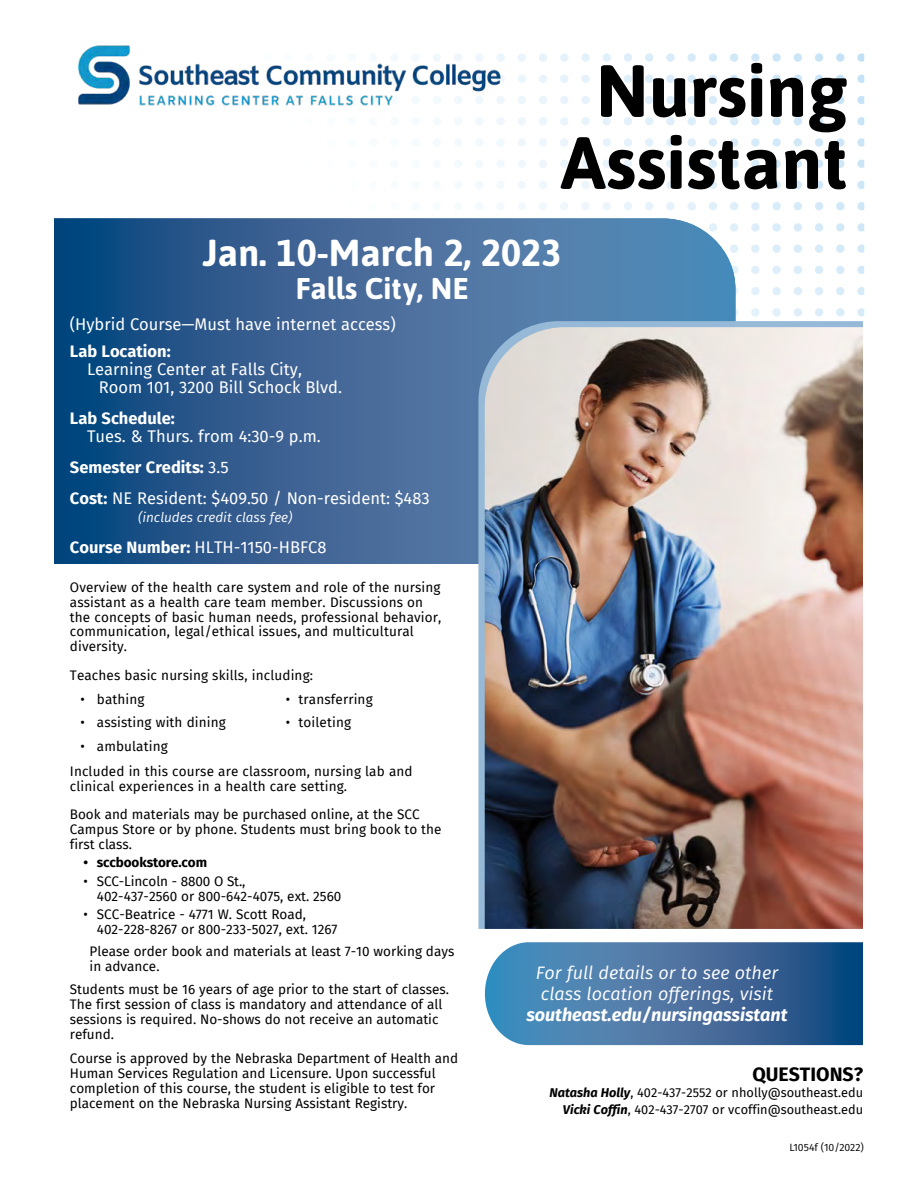
<style>
.page{position:relative;width:918px;height:1188px;background:#fff}
.page>*{position:absolute;margin:0;border:0;box-sizing:border-box;transform-origin:0 0}
.t1{font:700 73.5px "Asap";color:#000}
.t2{font:700 37.5px "Asap";color:#fff}
.t3{font:700 30px "Asap";color:#fff}
.t4{font:700 19.5px "Fira Sans";color:#000}
.t5{font:italic 18px/21px "Fira Sans";color:#fff;text-align:center}
.t6{font:16.5px/18px "Fira Sans";color:#fff}
.t7{font:700 16.5px "Fira Sans";color:#fff}
.t8{font:13.5px/15px "Fira Sans";color:#000}
.t9{font:italic 13.5px "Fira Sans";color:#fff}
.t10{font:700 13.5px "Fira Sans";letter-spacing:-.01em;color:#000}
.t11{font:12.75px/16.5px "Fira Sans";color:#000;text-align:right}
.t12{font:10.5px "Fira Sans";color:#000}
.s1{font-weight:700}
.s2{font-weight:400}
.s3{font-weight:700;font-style:italic}
</style>
<div class="page">
<svg style="left:518px;top:53px;width:346px;height:9px"></svg>
<svg style="left:433px;top:117px;width:199px;height:72px"></svg>
<img style="left:78px;top:45px;width:437px;height:73px">
<svg style="left:485px;top:942px;width:378px;height:103px;background:#4575a3"></svg>
<svg style="left:54px;top:218px;width:681px;height:346px;background:#386495"></svg>
<svg style="left:478px;top:321px;width:385px;height:608px;background:#8eb1cf"></svg>
<img style="left:485px;top:327px;width:378px;height:602px">
<p class="t1" style="left:596px;top:39px;width:253px">Nursing</p>
<p class="t1" style="left:561px;top:111px;width:288px">Assistant</p>
<p class="t2" style="left:203px;top:226px;width:360px">Jan. 10-March 2, 2023</p>
<p class="t3" style="left:295px;top:267px;width:175px">Falls City, NE</p>
<p class="t6" style="left:70px;top:315px;width:327px">(Hybrid Course—Must have internet access)</p>
<p class="t7" style="left:70px;top:337px;width:102px">Lab Location:</p>
<p class="t6" style="left:87px;top:360px;width:216px">Learning Center at Falls City,</p>
<p class="t6" style="left:99px;top:378px;width:245px">Room 101, 3200 Bill Schock Blvd.</p>
<p class="t6" style="left:87px;top:409px;width:235px;text-indent:-17px"><span class="s1">Lab Schedule:<br></span>Tues. &amp; Thurs. from 4:30-9 p.m.</p>
<p class="t7" style="left:70px;top:453px;width:160px">Semester Credits: <span class="s2">3.5</span></p>
<p class="t6" style="left:70px;top:489px;width:361px"><span class="s1">Cost:</span> NE Resident: $409.50 / Non-resident: $483</p>
<p class="t9" style="left:138px;top:507px;width:156px">(includes credit class fee)</p>
<p class="t6" style="left:70px;top:538px;width:258px"><span class="s1">Course Number:</span> HLTH-1150-HBFC8</p>
<p class="t8" style="left:70px;top:579px;width:373px">Overview of the health care system and role of the nursing assistant as a health care team member. Discussions on the concepts of basic human needs, professional behavior, communication, legal/ethical issues, and multicultural diversity.</p>
<p class="t8" style="left:70px;top:667px;width:245px">Teaches basic nursing skills, including:</p>
<p class="t8" style="left:80px;top:691px;width:66px">• bathing</p>
<p class="t8" style="left:286px;top:691px;width:88px">• transferring</p>
<p class="t8" style="left:80px;top:715px;width:147px">• assisting with dining</p>
<p class="t8" style="left:286px;top:715px;width:67px">• toileting</p>
<p class="t8" style="left:80px;top:738px;width:89px">• ambulating</p>
<p class="t8" style="left:70px;top:763px;width:344px">Included in this course are classroom, nursing lab and clinical experiences in a health care setting.</p>
<p class="t8" style="left:70px;top:807px;width:373px">Book and materials may be purchased online, at the SCC<br>Campus Store or by phone. Students must bring book to the first class.</p>
<p class="t10" style="left:83px;top:851px;width:125px">• sccbookstore.com</p>
<p class="t8" style="left:97px;top:873px;width:246px;text-indent:-14px">• SCC-Lincoln - 8800 O St.,<br>402-437-2560 or 800-642-4075, ext. 2560</p>
<p class="t8" style="left:97px;top:906px;width:242px;text-indent:-14px">• SCC-Beatrice - 4771 W. Scott Road,<br>402-228-8267 or 800-233-5027, ext. 1267</p>
<p class="t8" style="left:90px;top:943px;width:366px">Please order book and materials at least 7‑10 working days in advance.</p>
<p class="t8" style="left:70px;top:982px;width:381px">Students must be 16 years of age prior to the start of classes.<br>The first session of class is mandatory and attendance of all sessions is required. No-shows do not receive an automatic refund.</p>
<p class="t8" style="left:70px;top:1050px;width:390px">Course is approved by the Nebraska Department of Health and Human Services Regulation and Licensure. Upon successful completion of this course, the student is eligible to test for placement on the Nebraska Nursing Assistant Registry.</p>
<p class="t5" style="left:526px;top:962px;width:263px">For full details or to see other class location offerings, visit <span class="s1">southeast.edu/nursingassistant</span></p>
<p class="t4" style="left:752px;top:1058px;width:112px">QUESTIONS?</p>
<p class="t11" style="left:549px;top:1084px;width:315px"><span class="s3">Natasha Holly</span>, 402-437-2552 or nholly@southeast.edu<br><span class="s3">Vicki Coffin</span>, 402-437-2707 or vcoffin@southeast.edu</p>
<p class="t12" style="left:790px;top:1139px;width:76px">L1054f (10/2022)</p>
</div>
